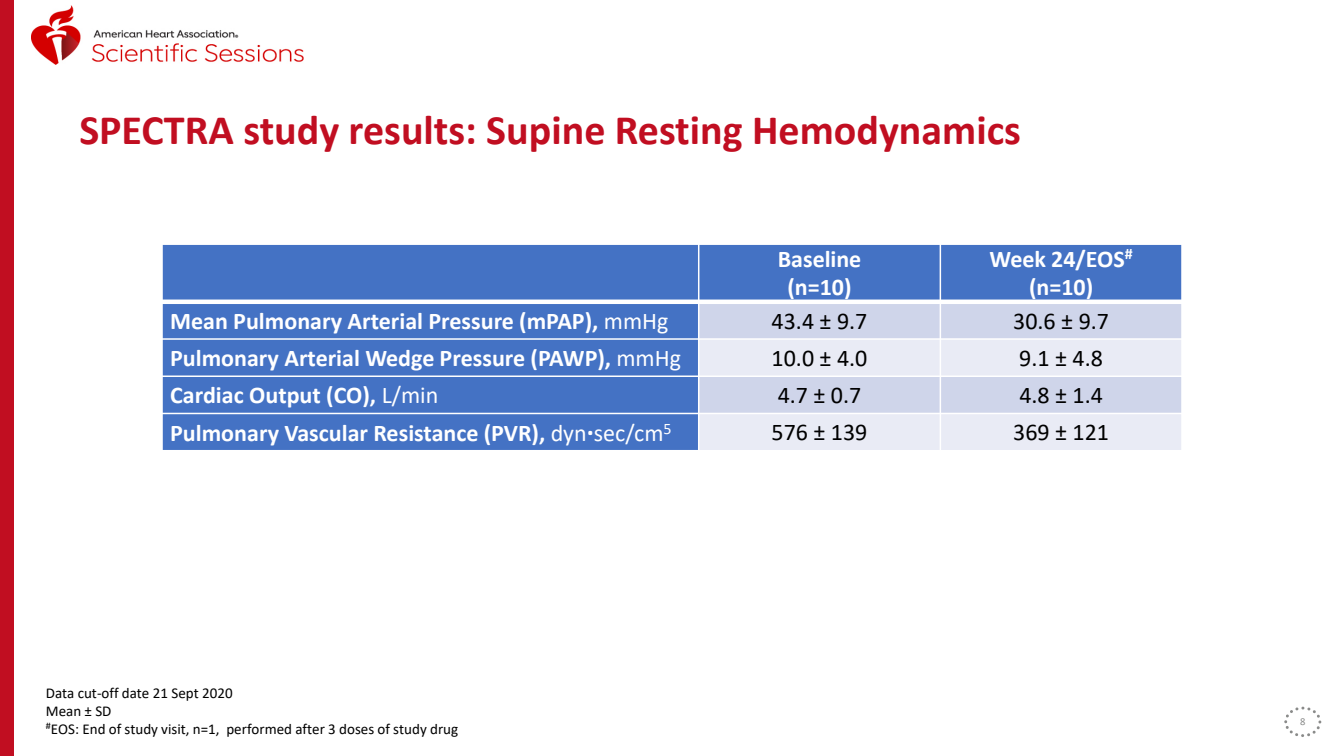
<style>
.page{position:relative;width:1344px;height:756px;background:#fff}
.page>*{position:absolute;margin:0;border:0;box-sizing:border-box;transform-origin:0 0}
.t1{font:700 42px "Calibri";color:#c10e21}
.t2{font:700 24px "Calibri";color:#fff}
.t3{font:24px "Calibri";color:#000}
.t4{font:15px/18px "Calibri";color:#000}
.t5{font:10.5px "Calibri";color:#8a8b8a}
.s1{font-weight:400}
.s2{font-size:27px}
</style>
<div class="page">
<div style="left:0;top:0;width:13px;height:756px;background:#c10e21"></div>
<img style="left:31px;top:5px;width:272px;height:60px">
<div style="left:1284px;top:707px;width:37px;height:30px;border:3px dashed #8a8b8a;border-radius:50%"></div>
<div style="left:162px;top:244px;width:537px;height:58px;background:#4472c4"></div>
<div style="left:699px;top:244px;width:241px;height:58px;background:#4472c4"></div>
<div style="left:940px;top:244px;width:242px;height:58px;background:#4472c4"></div>
<div style="left:162px;top:302px;width:537px;height:37px;background:#4472c4"></div>
<div style="left:699px;top:302px;width:241px;height:37px;background:#cfd5ea"></div>
<div style="left:940px;top:302px;width:242px;height:37px;background:#cfd5ea"></div>
<div style="left:162px;top:339px;width:537px;height:37px;background:#4472c4"></div>
<div style="left:699px;top:339px;width:241px;height:37px;background:#e9ebf5"></div>
<div style="left:940px;top:339px;width:242px;height:37px;background:#e9ebf5"></div>
<div style="left:162px;top:376px;width:537px;height:37px;background:#4472c4"></div>
<div style="left:699px;top:376px;width:241px;height:37px;background:#cfd5ea"></div>
<div style="left:940px;top:376px;width:242px;height:37px;background:#cfd5ea"></div>
<div style="left:162px;top:413px;width:537px;height:38px;background:#4472c4"></div>
<div style="left:699px;top:413px;width:241px;height:38px;background:#e9ebf5"></div>
<div style="left:940px;top:413px;width:242px;height:38px;background:#e9ebf5"></div>
<hr style="left:698px;top:243px;width:1px;height:208px;background:#fff">
<hr style="left:940px;top:243px;width:1px;height:208px;background:#fff">
<hr style="left:161px;top:300px;width:1022px;height:4px;background:#fff">
<hr style="left:161px;top:338px;width:1022px;height:2px;background:#fff">
<hr style="left:161px;top:375px;width:1022px;height:2px;background:#fff">
<hr style="left:161px;top:413px;width:1022px;height:1px;background:#fff">
<hr style="left:161px;top:243px;width:2px;height:208px;background:#fff">
<hr style="left:1181px;top:243px;width:2px;height:208px;background:#fff">
<hr style="left:161px;top:243px;width:1022px;height:2px;background:#fff">
<hr style="left:161px;top:450px;width:1022px;height:1px;background:#fff">
<h2 class="t1" style="left:79px;top:100px;width:943px">SPECTRA study results: Supine Resting Hemodynamics</h2>
<p class="t2" style="left:778px;top:242px;width:85px">Baseline</p>
<p class="t2" style="left:787px;top:271px;width:66px">(n=10)</p>
<p class="t2" style="left:989px;top:242px;width:145px">Week 24/EOS<sup>#</sup></p>
<p class="t2" style="left:1029px;top:271px;width:66px">(n=10)</p>
<p class="t2" style="left:170px;top:304px;width:500px">Mean Pulmonary Arterial Pressure (mPAP), <span class="s1">mmHg</span></p>
<p class="t3" style="left:772px;top:304px;width:97px">43.4 ± 9.7</p>
<p class="t3" style="left:1013px;top:304px;width:97px">30.6 ± 9.7</p>
<p class="t2" style="left:170px;top:341px;width:512px">Pulmonary Arterial Wedge Pressure (PAWP), <span class="s1">mmHg</span></p>
<p class="t3" style="left:772px;top:341px;width:97px">10.0 ± 4.0</p>
<p class="t3" style="left:1019px;top:341px;width:85px">9.1 ± 4.8</p>
<p class="t2" style="left:170px;top:378px;width:270px">Cardiac Output (CO), <span class="s1">L/min</span></p>
<p class="t3" style="left:778px;top:378px;width:85px">4.7 ± 0.7</p>
<p class="t3" style="left:1019px;top:378px;width:85px">4.8 ± 1.4</p>
<p class="t2" style="left:170px;top:416px;width:503px">Pulmonary Vascular Resistance (PVR), <span class="s1">dyn</span><span class="s2">·</span><span class="s1">sec/cm</span><sup>5</sup></p>
<p class="t3" style="left:772px;top:416px;width:97px">576 ± 139</p>
<p class="t3" style="left:1013px;top:416px;width:97px">369 ± 121</p>
<p class="t4" style="left:46px;top:683px;width:414px">Data cut-off date 21 Sept 2020<br>Mean ± SD<br><sup>#</sup>EOS: End of study visit, n=1, performed after 3 doses of study drug</p>
<p class="t5" style="left:1300px;top:715px;width:7px">8</p>
</div>
